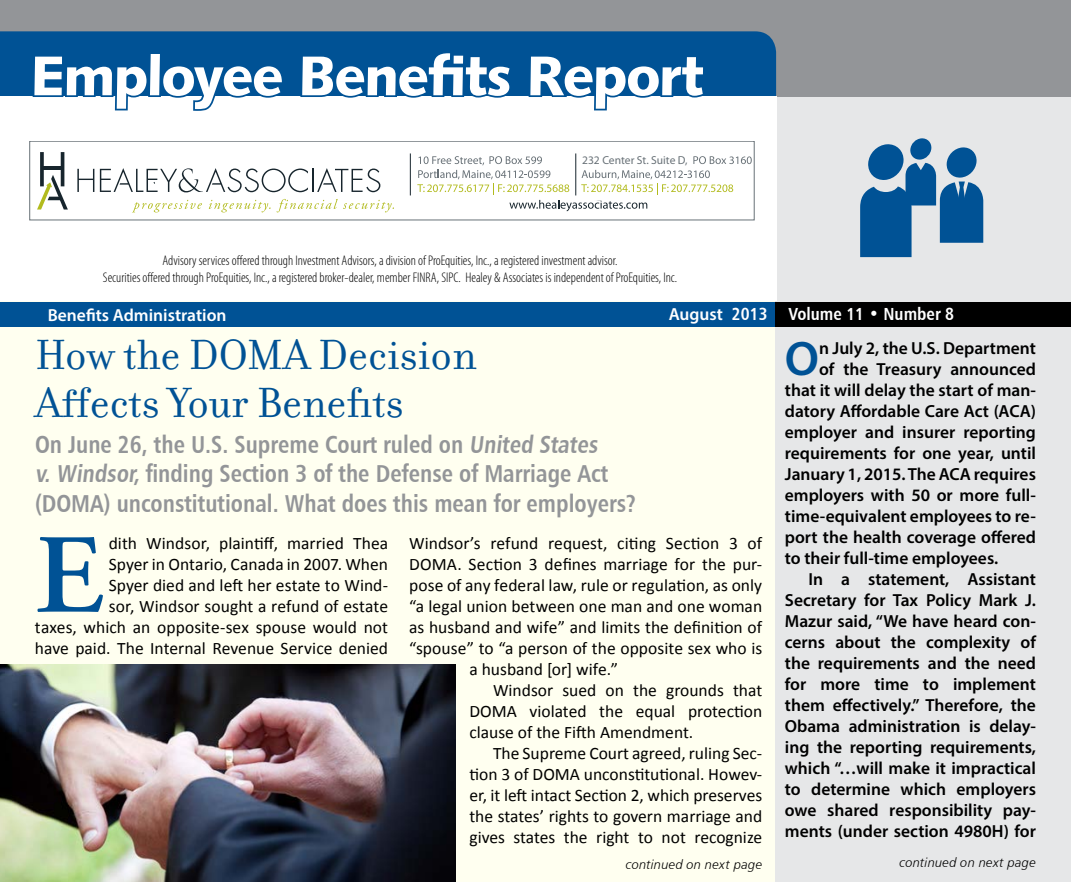
<style>
.page{position:relative;width:1071px;height:882px;background:#fff}
.page>*{position:absolute;margin:0;border:0;box-sizing:border-box;transform-origin:0 0}
.t1{font:600 112.52px "Adobe Garamond Pro";color:#005295;scale:1.04 1}
.t2{font:56px "Humanist 531 BT Black A";letter-spacing:-.025em;color:#fff}
.t3{font:600 48.65px "Myriad Pro";color:#005295}
.t4{font:45.5px/47.2px "Filosofia";color:#005295}
.t5{font:24.5px/29.4px "Humanist 777 BT Bold Condensed B";color:#939598;scale:.96 1}
.t6{font:17.5px/21px "Calibri";color:#000;text-align:right}
.t7{font:600 17.5px "Myriad Pro";color:#000}
.t8{font:17.5px "Humanist 777 BT Bold Condensed B";color:#fff}
.t9{font:600 17.5px "Myriad Pro";color:#fff}
.t10{font:300 condensed 14px/16.8px "Myriad Pro";color:#000;text-align:center}
.t11{font:13.12px "Humanist 777 BT Light Italic B";letter-spacing:.015em;color:#000}
.t12{font:11.55px "Myriad Pro";color:#687177}
.s1{font-family:"Myriad Pro";font-weight:600}
</style>
<div class="page">
<div style="left:1px;top:1px;width:1070px;height:881px;background:#fffff0"></div>
<div style="left:776px;top:75px;width:295px;height:807px;background:#e6e7e8"></div>
<div style="left:0;top:0;width:1071px;height:96px;background:#939598"></div>
<div style="left:0;top:31px;width:776px;height:65px;background:#005295"></div>
<div style="left:0;top:96px;width:776px;height:205px;background:#fff"></div>
<svg style="left:910px;top:138px;width:22px;height:22px"></svg>
<svg style="left:860px;top:144px;width:123px;height:113px"></svg>
<div style="left:0;top:303px;width:776px;height:24px;background:#005295"></div>
<div style="left:776px;top:303px;width:295px;height:24px;background:#000"></div>
<svg style="left:31px;top:50px;width:254px;height:61px"></svg>
<div style="left:299px;top:50px;width:215px;height:48px;background:#005295"></div>
<svg style="left:527px;top:53px;width:180px;height:58px"></svg>
<img style="left:0;top:665px;width:455px;height:217px">
<svg style="left:77px;top:169px;width:17px;height:23px"></svg>
<svg style="left:100px;top:168px;width:280px;height:24px"></svg>
<svg style="left:37px;top:175px;width:31px;height:35px"></svg>
<hr style="left:61px;top:152px;width:3px;height:34px;background:#17252d">
<svg style="left:40px;top:152px;width:4px;height:34px"></svg>
<hr style="left:43px;top:167px;width:20px;height:3px;background:#17252d">
<svg style="left:133px;top:200px;width:69px;height:12px"></svg>
<svg style="left:209px;top:200px;width:62px;height:12px"></svg>
<svg style="left:277px;top:199px;width:117px;height:13px"></svg>
<svg style="left:417px;top:156px;width:334px;height:55px"></svg>
<div style="left:29px;top:141px;width:725px;height:79px;border:1px solid #687177"></div>
<hr style="left:410px;top:153px;width:1px;height:42px;background:#17252d">
<hr style="left:575px;top:153px;width:1px;height:42px;background:#17252d">
<h2 class="t2" style="left:31px;top:40px;width:674px">Employee Benefits Report</h2>
<p class="t12" style="left:582px;top:154px;width:107px">232 Center St. Suite D,</p>
<p class="t10" style="left:103px;top:252px;width:576px">Advisory services offered through Investment Advisors, a division of ProEquities, Inc., a registered investment advisor.<br>Securities offered through ProEquities, Inc., a registered broker-dealer, member FINRA, SIPC. Healey &amp; Associates is independent of ProEquities, Inc.</p>
<p class="t9" style="left:48px;top:304px;width:180px">Benefits Administration</p>
<p class="t8" style="left:669px;top:303px;width:287px"><span class="s1">August</span> 2013 Volume 11 • Number 8</p>
<h3 class="t4" style="left:35px;top:332px;width:443px">How the DOMA Decision<br>Affects Your Benefits</h3>
<h3 class="t5" style="left:35px;top:429px;width:628px">On June 26, the U.S. Supreme Court ruled on United States<br>v. Windsor, finding Section 3 of the Defense of Marriage Act (DOMA) unconstitutional. What does this mean for employers?</h3>
<h1 class="t1" style="left:35px;top:511px;width:67px">E</h1>
<p class="t6" style="left:35px;top:532px;width:355px">dith Windsor, plaintiff, married Thea<br>Spyer in Ontario, Canada in 2007. When<br>Spyer died and left her estate to Wind-<br>sor, Windsor sought a refund of estate<br>taxes, which an opposite-sex spouse would not have paid. The Internal Revenue Service denied</p>
<p class="t6" style="left:409px;top:532px;width:355px">Windsor’s refund request, citing Section 3 of</p>
<p class="t6" style="left:409px;top:553px;width:355px">DOMA. Section 3 defines marriage for the pur-</p>
<p class="t6" style="left:409px;top:574px;width:355px">pose of any federal law, rule or regulation, as only</p>
<p class="t6" style="left:409px;top:595px;width:355px">“a legal union between one man and one woman</p>
<p class="t6" style="left:409px;top:616px;width:355px">as husband and wife” and limits the definition of</p>
<p class="t6" style="left:409px;top:637px;width:355px">“spouse” to “a person of the opposite sex who is</p>
<p class="t6" style="left:469px;top:658px;width:150px">a husband [or] wife.”</p>
<p class="t6" style="left:493px;top:679px;width:271px">Windsor sued on the grounds that</p>
<p class="t6" style="left:469px;top:700px;width:294px">DOMA violated the equal protection</p>
<p class="t6" style="left:469px;top:721px;width:225px">clause of the Fifth Amendment.</p>
<p class="t6" style="left:493px;top:742px;width:271px">The Supreme Court agreed, ruling Sec-</p>
<p class="t6" style="left:469px;top:763px;width:294px">tion 3 of DOMA unconstitutional. Howev-</p>
<p class="t6" style="left:469px;top:784px;width:294px">er, it left intact Section 2, which preserves</p>
<p class="t6" style="left:469px;top:805px;width:294px">the states’ rights to govern marriage and</p>
<p class="t6" style="left:469px;top:826px;width:294px">gives states the right to not recognize</p>
<h3 class="t3" style="left:785px;top:328px;width:36px">O</h3>
<p class="t7" style="left:819px;top:337px;width:218px">n July 2, the U.S. Department</p>
<p class="t7" style="left:819px;top:358px;width:218px">of the Treasury announced</p>
<p class="t7" style="left:785px;top:379px;width:253px">that it will delay the start of man-</p>
<p class="t7" style="left:785px;top:400px;width:253px">datory Affordable Care Act (ACA)</p>
<p class="t7" style="left:785px;top:421px;width:253px">employer and insurer reporting</p>
<p class="t7" style="left:785px;top:442px;width:253px">requirements for one year, until</p>
<p class="t7" style="left:785px;top:463px;width:253px">January 1, 2015. The ACA requires</p>
<p class="t7" style="left:785px;top:484px;width:253px">employers with 50 or more full-</p>
<p class="t7" style="left:785px;top:505px;width:253px">time-equivalent employees to re-</p>
<p class="t7" style="left:785px;top:526px;width:253px">port the health coverage offered</p>
<p class="t7" style="left:785px;top:547px;width:215px">to their full-time employees.</p>
<p class="t7" style="left:809px;top:568px;width:229px">In a statement, Assistant</p>
<p class="t7" style="left:785px;top:589px;width:253px">Secretary for Tax Policy Mark J.</p>
<p class="t7" style="left:785px;top:610px;width:253px">Mazur said, “We have heard con-</p>
<p class="t7" style="left:785px;top:631px;width:253px">cerns about the complexity of</p>
<p class="t7" style="left:785px;top:652px;width:253px">the requirements and the need</p>
<p class="t7" style="left:785px;top:673px;width:253px">for more time to implement</p>
<p class="t7" style="left:785px;top:694px;width:253px">them effectively.” Therefore, the</p>
<p class="t7" style="left:785px;top:715px;width:253px">Obama administration is delay-</p>
<p class="t7" style="left:785px;top:736px;width:253px">ing the reporting requirements,</p>
<p class="t7" style="left:785px;top:757px;width:253px">which “…will make it impractical</p>
<p class="t7" style="left:785px;top:778px;width:253px">to determine which employers</p>
<p class="t7" style="left:785px;top:799px;width:253px">owe shared responsibility pay-</p>
<p class="t7" style="left:785px;top:820px;width:253px">ments (under section 4980H) for</p>
<p class="t11" style="left:626px;top:857px;width:138px">continued on next page</p>
<p class="t11" style="left:900px;top:855px;width:138px">continued on next page</p>
</div>
